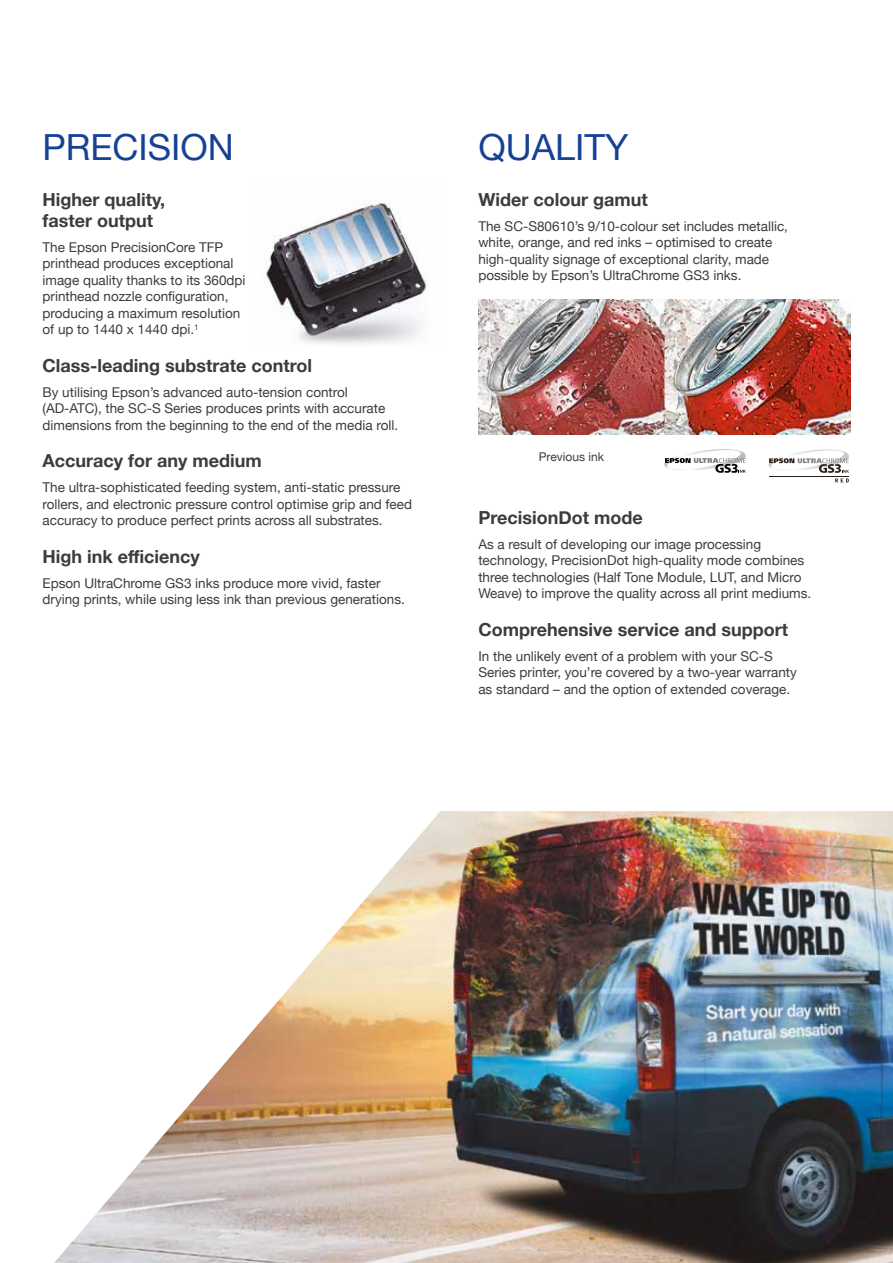
<style>
.page{position:relative;width:893px;height:1263px;background:#fff}
.page>*{position:absolute;margin:0;border:0;box-sizing:border-box;transform-origin:0 0}
.Large_headlines{font:36px "Helvetica Neue";color:#164194}
.Small_headlines{font:700 18px/21px "Helvetica Neue";color:#3c3c3b}
.Large_headlines-2{font:13.5px/16.5px "Helvetica Neue";color:#3c3c3b}
.t1{font:12px "Helvetica Neue";color:#3c3c3b}
</style>
<div class="page">
<img style="left:54px;top:811px;width:839px;height:452px">
<img style="left:266px;top:200px;width:162px;height:144px">
<svg style="left:664px;top:449px;width:82px;height:24px"></svg>
<svg style="left:768px;top:449px;width:81px;height:33px"></svg>
<img style="left:478px;top:300px;width:372px;height:135px">
<p class="Large_headlines" style="left:43px;top:121px;width:193px">PRECISION</p>
<p class="Small_headlines" style="left:43px;top:189px;width:124px">Higher quality, faster output</p>
<p class="Large_headlines-2" style="left:43px;top:239px;width:205px">The Epson PrecisionCore TFP printhead produces exceptional image quality thanks to its 360dpi printhead nozzle configuration, producing a maximum resolution of up to 1440 x 1440 dpi.<sup>1</sup></p>
<p class="Small_headlines" style="left:43px;top:355px;width:271px">Class-leading substrate control</p>
<p class="Large_headlines-2" style="left:43px;top:384px;width:357px">By utilising Epson’s advanced auto-tension control (AD-ATC), the SC-S Series produces prints with accurate dimensions from the beginning to the end of the media roll.</p>
<p class="Small_headlines" style="left:43px;top:451px;width:221px">Accuracy for any medium</p>
<p class="Large_headlines-2" style="left:43px;top:480px;width:371px">The ultra-sophisticated feeding system, anti-static pressure rollers, and electronic pressure control optimise grip and feed accuracy to produce perfect prints across all substrates.</p>
<p class="Small_headlines" style="left:43px;top:546px;width:159px">High ink efficiency</p>
<p class="Large_headlines-2" style="left:43px;top:575px;width:364px">Epson UltraChrome GS3 inks produce more vivid, faster drying prints, while using less ink than previous generations.</p>
<p class="Large_headlines" style="left:478px;top:121px;width:152px">QUALITY</p>
<p class="Small_headlines" style="left:478px;top:189px;width:171px">Wider colour gamut</p>
<p class="Large_headlines-2" style="left:478px;top:218px;width:311px">The SC-S80610’s 9/10-colour set includes metallic, white, orange, and red inks – optimised to create high-quality signage of exceptional clarity, made possible by Epson’s UltraChrome GS3 inks.</p>
<p class="t1" style="left:539px;top:448px;width:67px">Previous ink</p>
<p class="Small_headlines" style="left:478px;top:507px;width:166px">PrecisionDot mode</p>
<p class="Large_headlines-2" style="left:478px;top:536px;width:334px">As a result of developing our image processing technology, PrecisionDot high-quality mode combines three technologies (Half Tone Module, LUT, and Micro Weave) to improve the quality across all print mediums.</p>
<p class="Small_headlines" style="left:478px;top:619px;width:311px">Comprehensive service and support</p>
<p class="Large_headlines-2" style="left:478px;top:648px;width:320px">In the unlikely event of a problem with your SC-S<br>Series printer, you’re covered by a two-year warranty as standard – and the option of extended coverage.</p>
</div>
